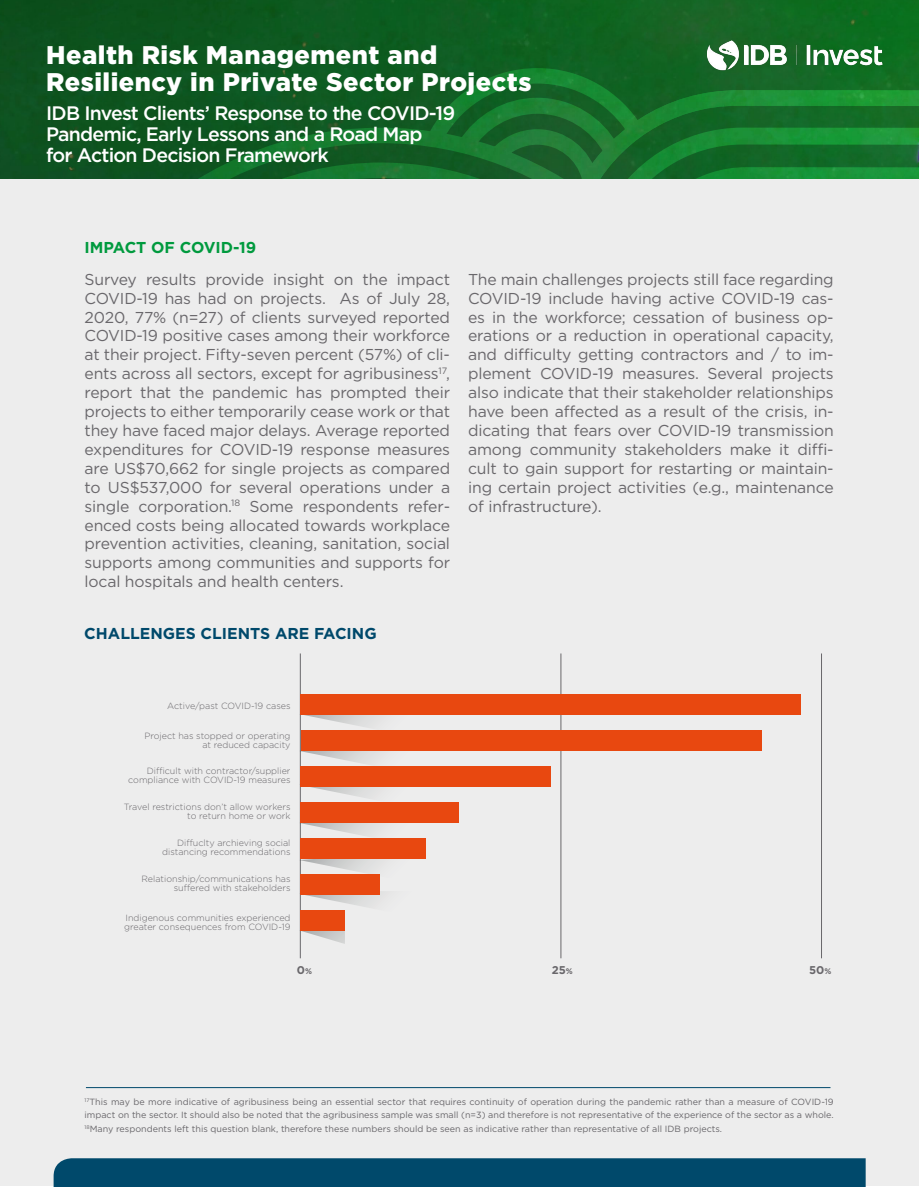
<style>
.page{position:relative;width:919px;height:1187px;background:#fff}
.page>*{position:absolute;margin:0;border:0;box-sizing:border-box;transform-origin:0 0}
.t1{font:900 25.5px/27px "Gotham";letter-spacing:.02em;color:#fff}
.t2{font:500 19.5px/21px "Gotham";letter-spacing:-.04em;color:#fff}
.t3{font:15.75px/18.9px "Gotham";letter-spacing:-.01em;color:#69676b;text-align:justify}
.t4{font:700 15.75px "Gotham";color:#00496b}
.t5{font:700 15.75px "Gotham";color:#009a3e}
.t6{font:700 11.25px "Gotham";color:#69676b}
.t7{font:9px/13.5px "Gotham";color:#69676b;text-align:justify}
.t8{font:300 9px/9px "Gotham";color:#69676b;text-align:right}
.s1{font-size:8.1px}
</style>
<div class="page">
<img style="left:0;top:0;width:918px;height:179px">
<img style="left:707px;top:38px;width:178px;height:22px">
<svg style="left:413px;top:60px;width:505px;height:60px"></svg>
<svg style="left:443px;top:90px;width:475px;height:30px"></svg>
<svg style="left:89px;top:120px;width:829px;height:59px"></svg>
<div style="left:0;top:179px;width:918px;height:1006px;background:#ededed"></div>
<div style="left:54px;top:1158px;width:811px;height:28px;background:#00496b"></div>
<hr style="left:300px;top:653px;width:1px;height:305px;background:#69676b">
<hr style="left:821px;top:653px;width:1px;height:305px;background:#69676b">
<hr style="left:560px;top:653px;width:1px;height:305px;background:#69676b">
<svg style="left:299px;top:711px;width:138px;height:20px"></svg>
<svg style="left:299px;top:748px;width:138px;height:20px"></svg>
<svg style="left:299px;top:782px;width:138px;height:20px"></svg>
<svg style="left:299px;top:820px;width:138px;height:20px"></svg>
<svg style="left:299px;top:857px;width:127px;height:20px"></svg>
<svg style="left:299px;top:891px;width:84px;height:20px"></svg>
<svg style="left:299px;top:927px;width:46px;height:16px"></svg>
<div style="left:301px;top:694px;width:499px;height:20px;background:#e84810"></div>
<div style="left:301px;top:730px;width:460px;height:20px;background:#e84810"></div>
<div style="left:301px;top:766px;width:249px;height:20px;background:#e84810"></div>
<div style="left:301px;top:802px;width:158px;height:20px;background:#e84810"></div>
<div style="left:301px;top:838px;width:124px;height:20px;background:#e84810"></div>
<div style="left:301px;top:874px;width:79px;height:20px;background:#e84810"></div>
<div style="left:301px;top:910px;width:44px;height:20px;background:#e84810"></div>
<hr style="left:86px;top:1087px;width:744px;height:1px;background:#00496b">
<h1 class="t1" style="left:46px;top:42px;width:486px">Health Risk Management and<br>Resiliency in Private Sector Projects</h1>
<p class="t2" style="left:46px;top:102px;width:410px">IDB Invest Clients’ Response to the COVID-19<br>Pandemic, Early Lessons and a Road Map<br>for Action Decision Framework</p>
<p class="t5" style="left:84px;top:237px;width:173px">IMPACT OF COVID-19</p>
<p class="t3" style="left:84px;top:269px;width:367px">Survey results provide insight on the impact COVID-19 has had on projects. As of July 28, 2020, 77% (n=27) of clients surveyed reported COVID-19 positive cases among their workforce at their project. Fifty-seven percent (57%) of cli&shy;ents across all sectors, except for agribusiness<sup>17</sup>, report that the pandemic has prompted their projects to either temporarily cease work or that they have faced major delays. Average reported expenditures for COVID-19 response measures are US$70,662 for single projects as compared to US$537,000 for several operations under a single corporation.<sup>18</sup> Some respondents refer&shy;enced costs being allocated towards workplace prevention activities, cleaning, sanitation, social supports among communities and supports for local hospitals and health centers.</p>
<p class="t3" style="left:468px;top:269px;width:367px">The main challenges projects still face regarding COVID-19 include having active COVID-19 cas&shy;es in the workforce; cessation of business op&shy;erations or a reduction in operational capacity, and difficulty getting contractors and / to im&shy;plement COVID-19 measures. Several projects also indicate that their stakeholder relationships have been affected as a result of the crisis, in&shy;dicating that fears over COVID-19 transmission among community stakeholders make it diffi&shy;cult to gain support for restarting or maintain&shy;ing certain project activities (e.g., maintenance of infrastructure).</p>
<p class="t4" style="left:84px;top:622px;width:294px">CHALLENGES CLIENTS ARE FACING</p>
<p class="t8" style="left:167px;top:701px;width:125px">Active/past COVID-19 cases</p>
<p class="t8" style="left:144px;top:731px;width:148px">Project has stopped or operating at reduced capacity</p>
<p class="t8" style="left:128px;top:765px;width:164px">Difficult with contractor/supplier compliance with COVID-19 measures</p>
<p class="t8" style="left:124px;top:801px;width:168px">Travel restrictions don’t allow workers to return home or work</p>
<p class="t8" style="left:162px;top:837px;width:130px">Diffuclty archieving social distancing recommendations</p>
<p class="t8" style="left:141px;top:873px;width:150px">Relationship/communications has suffered with stakeholders</p>
<p class="t8" style="left:124px;top:912px;width:168px;text-align:left">Indigenous communities experienced greater consequences from COVID-19</p>
<p class="t6" style="left:297px;top:962px;width:17px">0<span class="s1">%</span></p>
<p class="t6" style="left:551px;top:962px;width:23px">25<span class="s1">%</span></p>
<p class="t6" style="left:809px;top:962px;width:24px">50<span class="s1">%</span></p>
<p class="t7" style="left:84px;top:1094px;width:750px"><sup>17</sup>This may be more indicative of agribusiness being an essential sector that requires continuity of operation during the pandemic rather than a measure of COVID-19 impact on the sector. It should also be noted that the agribusiness sample was small (n=3) and therefore is not representative of the experience of the sector as a whole.<br><sup>18</sup>Many respondents left this question blank, therefore these numbers should be seen as indicative rather than representative of all IDB projects.</p>
</div>
